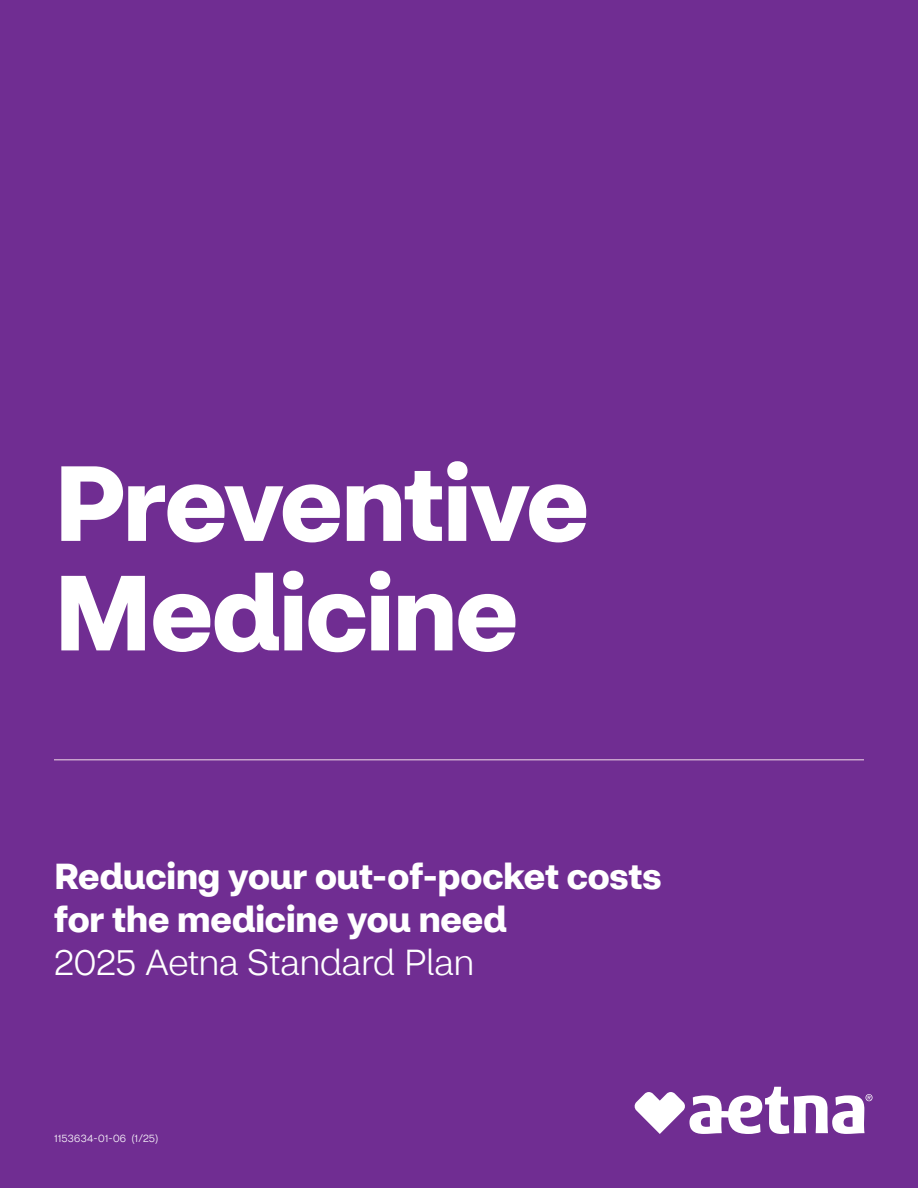
<style>
.page{position:relative;width:918px;height:1188px;background:#702d92}
.page>*{position:absolute;margin:0;border:0;box-sizing:border-box;transform-origin:0 0}
.t1{font:700 105px/109.5px "CVS Health Sans";letter-spacing:-.015em;color:#fff}
.t2{font:700 36px/43.2px "CVS Health Sans";color:#fff}
.t3{font:300 36px "CVS Health Sans";letter-spacing:-.015em;color:#fff}
.t4{font:300 10.5px "CVS Health Sans";letter-spacing:.025em;color:#fff}
</style>
<div class="page">
<svg style="left:634px;top:1086px;width:239px;height:48px"></svg>
<hr style="left:54px;top:759px;width:810px;height:1px;background:#c7a2cb">
<h1 class="t1" style="left:54px;top:450px;width:537px">Preventive<br>Medicine</h1>
<p class="t2" style="left:54px;top:855px;width:609px">Reducing your out-of-pocket costs for the medicine you need</p>
<h2 class="t3" style="left:54px;top:941px;width:422px">2025 Aetna Standard Plan</h2>
<p class="t4" style="left:54px;top:1132px;width:106px">1153634-01-06 (1/25)</p>
</div>
